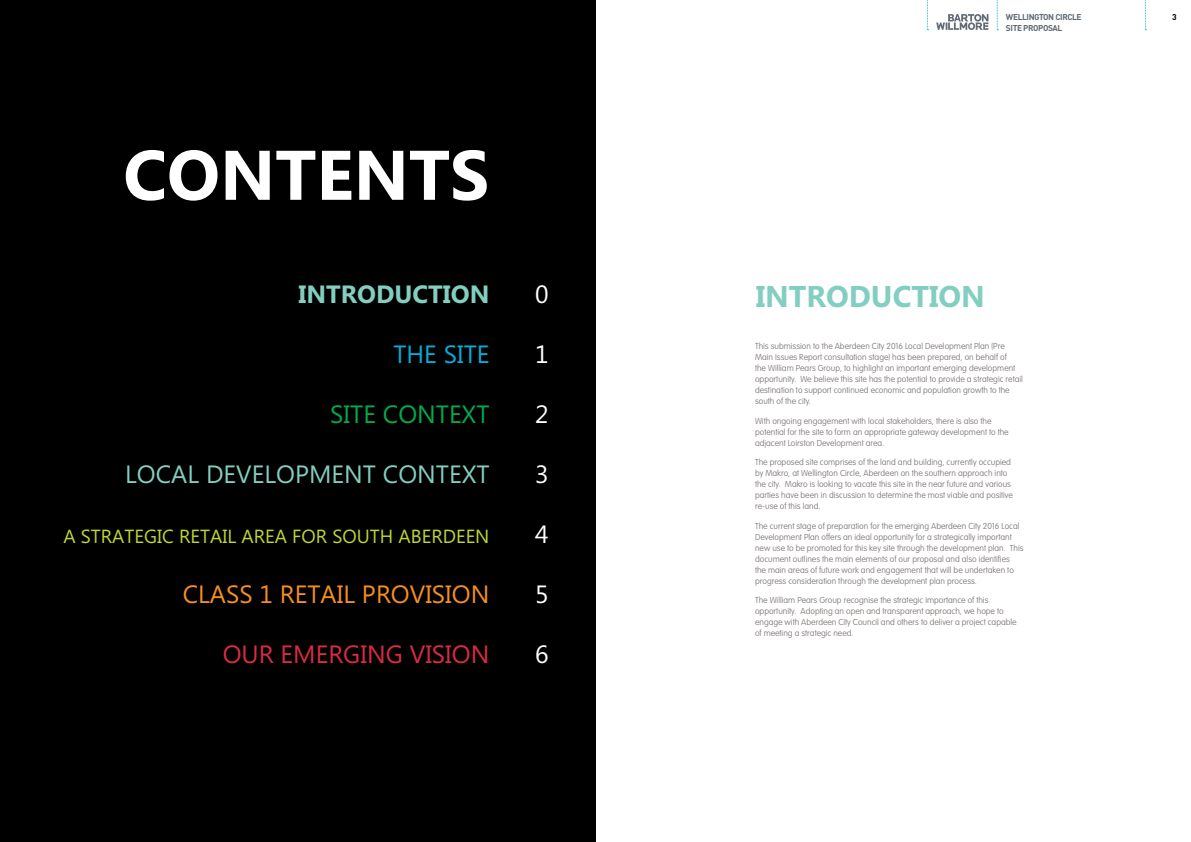
<style>
.page{position:relative;width:1191px;height:842px;background:#fff}
.page>*{position:absolute;margin:0;border:0;box-sizing:border-box;transform-origin:0 0}
.t1{font:700 70px "Microsoft Phags Pa";color:#fff}
.t2{font:700 30px "Microsoft Phags Pa";color:#82cec1}
.t3{font:25px "Microsoft Phags Pa";color:#82cec1}
.t4{font:25px "Microsoft Phags Pa";color:#f78f1e}
.t5{font:25px "Microsoft Phags Pa";color:#da2b42}
.t6{font:700 25px "Microsoft Phags Pa";color:#82cec1}
.t7{font:25px "Microsoft Phags Pa";color:#00aa4f}
.t8{font:25px "Microsoft Phags Pa";color:#00afdb}
.t9{font:25px "Microsoft Phags Pa";color:#fff}
.t10{font:19px "Microsoft Phags Pa";color:#c1d72f}
.t11{font:100 8.5px/11px "VAG Rounded Std";color:#807978}
.t12{font:700 8.4px/10.1px "DIN";letter-spacing:-.05em;color:#606a74}
.t13{font:700 8.4px "DIN";color:#000}
</style>
<div class="page">
<svg style="left:1145px;top:0;width:1px;height:31px"></svg>
<svg style="left:997px;top:0;width:1px;height:31px"></svg>
<svg style="left:927px;top:0;width:1px;height:31px"></svg>
<svg style="left:936px;top:14px;width:52px;height:16px"></svg>
<div style="left:0;top:0;width:595px;height:842px;background:#000"></div>
<p class="t12" style="left:1006px;top:12px;width:77px">WELLINGTON CIRCLE<br>SITE PRO POSAL</p>
<p class="t13" style="left:1172px;top:11px;width:6px">3</p>
<h1 class="t1" style="left:123px;top:125px;width:49px">CON</h1>
<h1 class="t1" style="left:275px;top:125px;width:215px">TENTS</h1>
<h3 class="t6" style="left:298px;top:276px;width:192px">INTRODUCTION</h3>
<h3 class="t9" style="left:535px;top:277px;width:15px">0</h3>
<h2 class="t2" style="left:755px;top:275px;width:231px">INTRODUCTION</h2>
<h3 class="t8" style="left:393px;top:337px;width:98px">THE SITE</h3>
<h3 class="t9" style="left:535px;top:337px;width:15px">1</h3>
<h3 class="t7" style="left:330px;top:397px;width:161px">SITE CONTEXT</h3>
<h3 class="t9" style="left:535px;top:397px;width:15px">2</h3>
<h3 class="t3" style="left:125px;top:457px;width:366px">LOCAL DEVELOPMENT CONTEXT</h3>
<h3 class="t9" style="left:535px;top:457px;width:15px">3</h3>
<h3 class="t10" style="left:63px;top:523px;width:427px">A STRATEGIC RETAIL AREA FOR SOUTH ABERDEEN</h3>
<h3 class="t9" style="left:535px;top:517px;width:15px">4</h3>
<h3 class="t4" style="left:183px;top:577px;width:308px">CLASS 1 RETAIL PROVISION</h3>
<h3 class="t9" style="left:535px;top:577px;width:15px">5</h3>
<p class="t11" style="left:755px;top:341px;width:269px">This submission to the Aberdeen City 2016 Local Development Plan (Pre Main Issues Report consultation stage) has been prepared, on behalf of<br>the William Pears Group, to highlight an important emerging development opportunity. We believe this site has the potential to provide a strategic retail destination to support continued economic and population growth to the south of the city.</p>
<p class="t11" style="left:755px;top:416px;width:255px">With ongoing engagement with local stakeholders, there is also the potential for the site to form an appropriate gateway development to the adjacent Loirston Development area.</p>
<p class="t11" style="left:755px;top:457px;width:259px">The proposed site comprises of the land and building, currently occupied by Makro, at Wellington Circle, Aberdeen on the southern approach into the city. Makro is looking to vacate this site in the near future and various parties have been in discussion to determine the most viable and positive re-use of this land.</p>
<p class="t11" style="left:755px;top:521px;width:270px">The current stage of preparation for the emerging Aberdeen City 2016 Local Development Plan offers an ideal opportunity for a strategically important new use to be promoted for this key site through the development plan. This document outlines the main elements of our proposal and also identifies<br>the main areas of future work and engagement that will be undertaken to progress consideration through the development plan process.</p>
<p class="t11" style="left:755px;top:595px;width:263px">The William Pears Group recognise the strategic importance of this opportunity. Adopting an open and transparent approach, we hope to engage with Aberdeen City Council and others to deliver a project capable of meeting a strategic need.</p>
<h3 class="t5" style="left:223px;top:637px;width:268px">OUR EMERGING VISION</h3>
<h3 class="t9" style="left:535px;top:637px;width:15px">6</h3>
</div>
